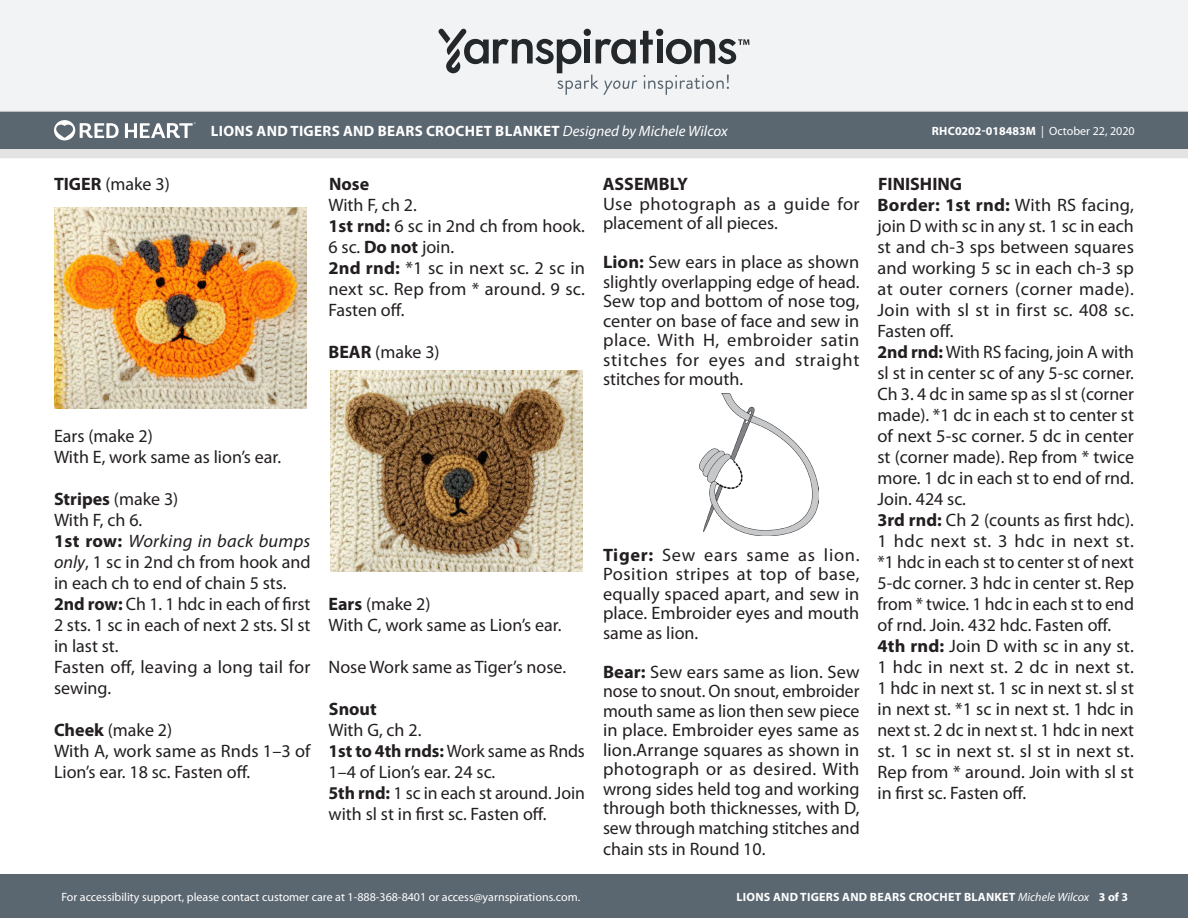
<style>
.page{position:relative;width:1188px;height:918px;background:#fff}
.page>*{position:absolute;margin:0;border:0;box-sizing:border-box;transform-origin:0 0}
.Body_-__With_auto_st{font:18px/21px "Myriad Pro";color:#231f20;text-align:justify}
.SIZES_-_Color_Coded{font:700 18px "Myriad Pro";color:#231f20}
.Body_-__With_auto_st-2{font:700 18px "Myriad Pro";color:#231f20}
.t1{font:700 15px "Myriad Pro";letter-spacing:.02em;color:#fff}
.t2{font:12px "Myriad Pro";color:#fff}
.t3{font:700 12px "Myriad Pro";letter-spacing:.02em;color:#fff}
.t4{font:700 12px "Myriad Pro";color:#fff}
.s1{font-weight:400;font-style:italic}
.s2{font-weight:400}
.s3{font-weight:700}
.s4{font-style:italic}
</style>
<div class="page">
<div style="left:0;top:875px;width:1188px;height:43px;background:#5a6670"></div>
<div style="left:0;top:149px;width:1188px;height:9px;background:#e4e3e3"></div>
<div style="left:0;top:111px;width:1188px;height:38px;background:#5a6670"></div>
<div style="left:0;top:0;width:1188px;height:112px;background:#f2f3f4"></div>
<svg style="left:438px;top:29px;width:311px;height:66px"></svg>
<svg style="left:54px;top:120px;width:65px;height:20px"></svg>
<svg style="left:125px;top:122px;width:71px;height:16px"></svg>
<img style="left:54px;top:207px;width:252px;height:201px">
<img style="left:330px;top:370px;width:253px;height:202px">
<img style="left:699px;top:394px;width:119px;height:141px">
<p class="t1" style="left:211px;top:121px;width:519px">LIONS AND TIGERS AND BEARS CROCHET BLANKET <span class="s1">Designed by Michele Wilcox</span></p>
<p class="t4" style="left:932px;top:123px;width:204px">RHC0202-018483M <span class="s2">| October 22, 2020</span></p>
<p class="Body_-__With_auto_st" style="left:54px;top:174px;width:117px"><span class="s3">TIGER</span> (make 3)</p>
<p class="SIZES_-_Color_Coded" style="left:329px;top:172px;width:42px">Nose</p>
<p class="Body_-__With_auto_st" style="left:328px;top:195px;width:90px">With F, ch 2.</p>
<p class="Body_-__With_auto_st" style="left:328px;top:216px;width:258px"><span class="s3">1st rnd:</span> 6 sc in 2nd ch from hook.<br>6 sc. <span class="s3">Do not</span> join.</p>
<p class="Body_-__With_auto_st" style="left:328px;top:258px;width:258px"><span class="s3">2nd rnd:</span> *1 sc in next sc. 2 sc in next sc. Rep from * around. 9 sc.<br>Fasten off.</p>
<p class="Body_-__With_auto_st" style="left:328px;top:342px;width:113px"><span class="s3">BEAR</span> (make 3)</p>
<p class="Body_-__With_auto_st" style="left:54px;top:426px;width:100px">Ears (make 2)</p>
<p class="Body_-__With_auto_st" style="left:54px;top:447px;width:229px">With E, work same as lion’s ear.</p>
<p class="Body_-__With_auto_st-2" style="left:54px;top:487px;width:126px">Stripes <span class="s2">(make 3)</span></p>
<p class="Body_-__With_auto_st" style="left:54px;top:510px;width:90px">With F, ch 6.</p>
<p class="Body_-__With_auto_st" style="left:54px;top:531px;width:258px"><span class="s3">1st row:</span> <span class="s4">Working in back bumps only</span>, 1 sc in 2nd ch from hook and in each ch to end of chain 5 sts.</p>
<p class="Body_-__With_auto_st" style="left:54px;top:594px;width:258px"><span class="s3">2nd row:</span> Ch 1. 1 hdc in each of first 2 sts. 1 sc in each of next 2 sts. Sl st in last st.</p>
<p class="Body_-__With_auto_st" style="left:54px;top:657px;width:258px">Fasten off, leaving a long tail for sewing.</p>
<p class="Body_-__With_auto_st" style="left:54px;top:720px;width:120px"><span class="s3">Cheek</span> (make 2)</p>
<p class="Body_-__With_auto_st" style="left:54px;top:741px;width:258px">With A, work same as Rnds 1–3 of<br>Lion’s ear. 18 sc. Fasten off.</p>
<p class="Body_-__With_auto_st" style="left:328px;top:594px;width:104px"><span class="s3">Ears</span> (make 2)</p>
<p class="Body_-__With_auto_st" style="left:328px;top:615px;width:235px">With C, work same as Lion’s ear.</p>
<p class="Body_-__With_auto_st" style="left:328px;top:657px;width:239px">Nose Work same as Tiger’s nose.</p>
<p class="SIZES_-_Color_Coded" style="left:329px;top:697px;width:49px">Snout</p>
<p class="Body_-__With_auto_st" style="left:328px;top:720px;width:94px">With G, ch 2.</p>
<p class="Body_-__With_auto_st" style="left:328px;top:741px;width:258px"><span class="s3">1st to 4th rnds:</span> Work same as Rnds<br>1–4 of Lion’s ear. 24 sc.</p>
<p class="Body_-__With_auto_st" style="left:328px;top:783px;width:258px"><span class="s3">5th rnd:</span> 1 sc in each st around. Join with sl st in first sc. Fasten off.</p>
<p class="SIZES_-_Color_Coded" style="left:603px;top:172px;width:87px">ASSEMBLY</p>
<p class="Body_-__With_auto_st" style="left:603px;top:194px;width:258px;line-height:19.5px">Use photograph as a guide for placement of all pieces.</p>
<p class="Body_-__With_auto_st" style="left:603px;top:253px;width:258px;line-height:19.5px"><span class="s3">Lion:</span> Sew ears in place as shown slightly overlapping edge of head.<br>Sew top and bottom of nose tog, center on base of face and sew in place. With H, embroider satin stitches for eyes and straight stitches for mouth.</p>
<p class="Body_-__With_auto_st" style="left:603px;top:545px;width:258px;line-height:19.5px"><span class="s3">Tiger:</span> Sew ears same as lion.<br>Position stripes at top of base, equally spaced apart, and sew in place. Embroider eyes and mouth same as lion.</p>
<p class="Body_-__With_auto_st" style="left:603px;top:662px;width:258px;line-height:19.6px"><span class="s3">Bear:</span> Sew ears same as lion. Sew nose to snout. On snout, embroider mouth same as lion then sew piece in place. Embroider eyes same as lion.Arrange squares as shown in photograph or as desired. With wrong sides held tog and working through both thicknesses, with D, sew through matching stitches and chain sts in Round 10.</p>
<p class="SIZES_-_Color_Coded" style="left:878px;top:172px;width:86px">FINISHING</p>
<p class="Body_-__With_auto_st" style="left:878px;top:195px;width:258px"><span class="s3">Border: 1st rnd:</span> With RS facing, join D with sc in any st. 1 sc in each st and ch-3 sps between squares and working 5 sc in each ch-3 sp at outer corners (corner made).<br>Join with sl st in first sc. 408 sc.<br>Fasten off.</p>
<p class="Body_-__With_auto_st" style="left:878px;top:342px;width:258px"><span class="s3">2nd rnd:</span> With RS facing, join A with sl st in center sc of any 5-sc corner.<br>Ch 3. 4 dc in same sp as sl st (corner made). *1 dc in each st to center st of next 5-sc corner. 5 dc in center st (corner made). Rep from * twice more. 1 dc in each st to end of rnd.<br>Join. 424 sc.</p>
<p class="Body_-__With_auto_st" style="left:878px;top:510px;width:258px"><span class="s3">3rd rnd:</span> Ch 2 (counts as first hdc).<br>1 hdc next st. 3 hdc in next st. *1 hdc in each st to center st of next 5-dc corner. 3 hdc in center st. Rep from * twice. 1 hdc in each st to end of rnd. Join. 432 hdc. Fasten off.</p>
<p class="Body_-__With_auto_st" style="left:878px;top:636px;width:258px"><span class="s3">4th rnd:</span> Join D with sc in any st.<br>1 hdc in next st. 2 dc in next st.<br>1 hdc in next st. 1 sc in next st. sl st in next st. *1 sc in next st. 1 hdc in next st. 2 dc in next st. 1 hdc in next st. 1 sc in next st. sl st in next st.<br>Rep from * around. Join with sl st in first sc. Fasten off.</p>
<p class="t2" style="left:61px;top:890px;width:520px">For accessibility support, please contact customer care at 1-888-368-8401 or access@yarnspirations.com.</p>
<p class="t3" style="left:737px;top:889px;width:393px">LIONS AND TIGERS AND BEARS CROCHET BLANKET <span class="s1">Michele Wilcox</span> 3 of 3</p>
</div>
